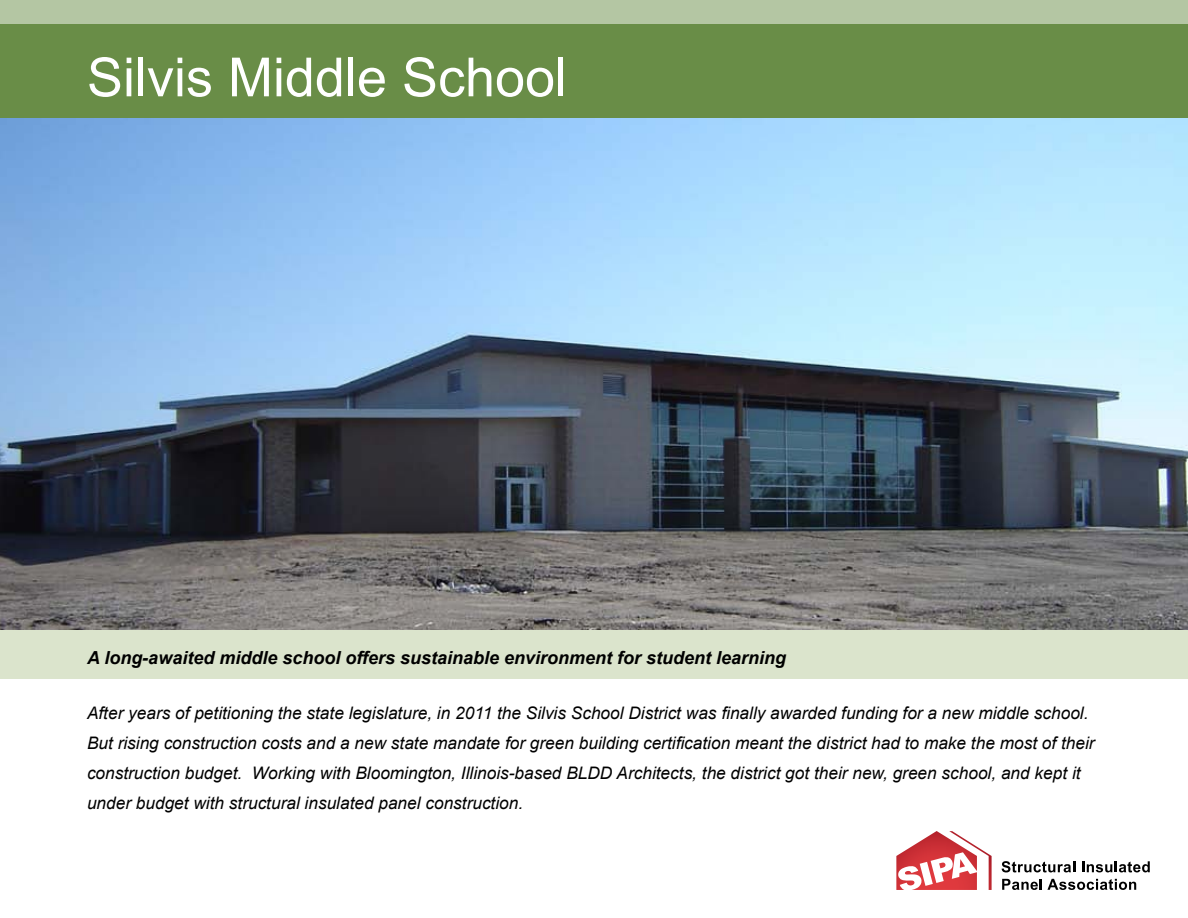
<style>
.page{position:relative;width:1188px;height:918px;background:#fff}
.page>*{position:absolute;margin:0;border:0;box-sizing:border-box;transform-origin:0 0}
.t1{font:54px "Arial";color:#fff}
.t2{font:italic 700 18px "Arial";color:#000}
.t3{font:italic 17.25px/30px "Arial";color:#000}
</style>
<div class="page">
<div style="left:0;top:630px;width:1188px;height:49px;background:#dbe4cc"></div>
<div style="left:0;top:0;width:1188px;height:119px;background:#698d47"></div>
<div style="left:0;top:0;width:1188px;height:24px;background:#b4c6a3"></div>
<svg style="left:896px;top:831px;width:96px;height:59px"></svg>
<svg style="left:1002px;top:861px;width:73px;height:11px"></svg>
<svg style="left:1082px;top:861px;width:68px;height:11px"></svg>
<svg style="left:1002px;top:879px;width:134px;height:11px"></svg>
<img style="left:0;top:118px;width:1188px;height:512px">
<h1 class="t1" style="left:87px;top:42px;width:482px">Silvis Middle School</h1>
<p class="t2" style="left:87px;top:646px;width:701px">A long-awaited middle school offers sustainable environment for student learning</p>
<p class="t3" style="left:87px;top:698px;width:1011px">After years of petitioning the state legislature, in 2011 the Silvis School District was finally awarded funding for a new middle school.<br>But rising construction costs and a new state mandate for green building certification meant the district had to make the most of their construction budget. Working with Bloomington, Illinois-based BLDD Architects, the district got their new, green school, and kept it under budget with structural insulated panel construction.</p>
</div>
